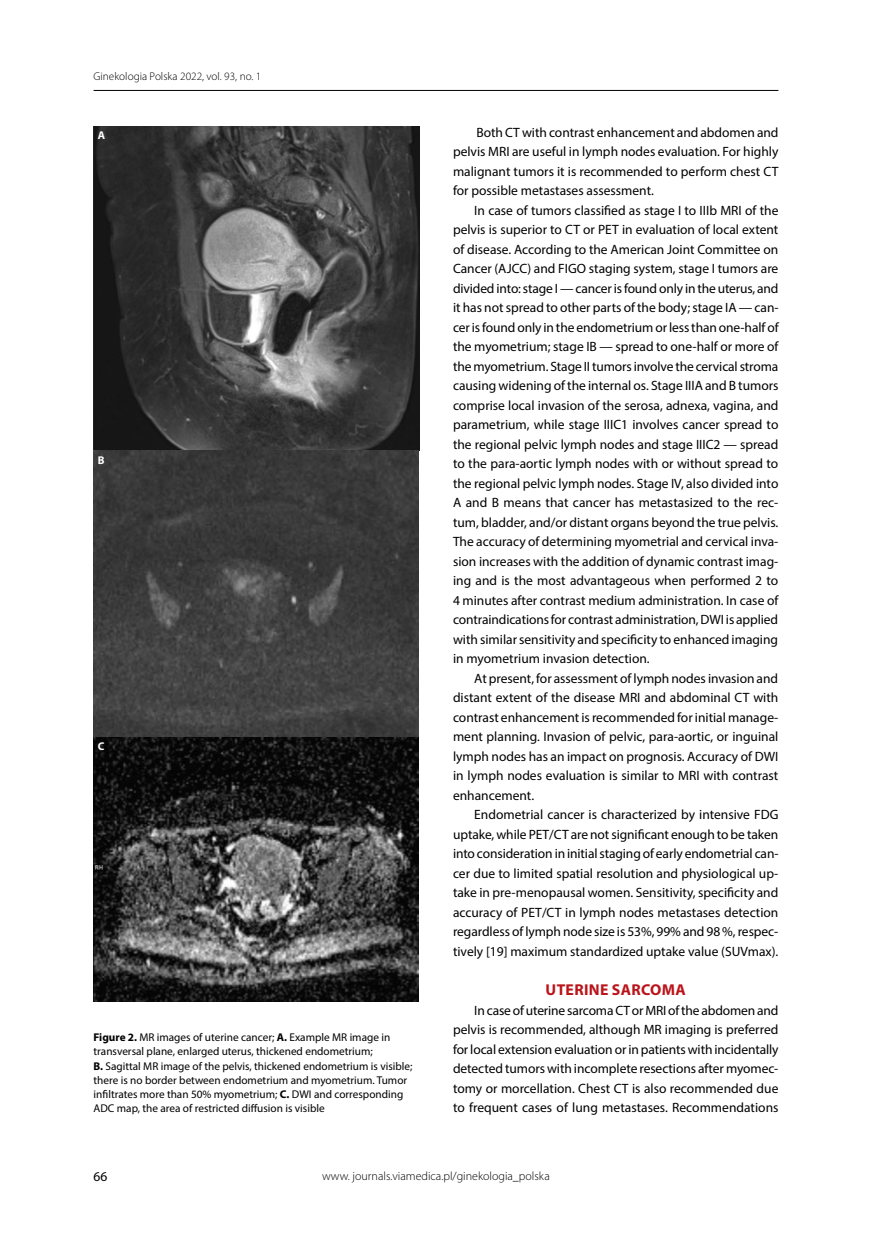
<style>
.page{position:relative;width:872px;height:1234px;background:#fff}
.page>*{position:absolute;margin:0;border:0;box-sizing:border-box;transform-origin:0 0}
.t1{font:700 15.75px "Myriad Pro";letter-spacing:.02em;color:#ba141a}
.t2{font:13.5px/19.5px "Myriad Pro";color:#000;text-align:justify}
.t3{font:300 12px "Myriad Pro";color:#000}
.t4{font:11.25px/14.2px "Myriad Pro";color:#000}
.t5{font:300 11.25px "Myriad Pro";color:#000}
.t6{font:700 11.25px "Myriad Pro";color:#fff}
.s1{font-weight:700}
</style>
<div class="page">
<hr style="left:94px;top:90px;width:684px;height:1px;background:#000">
<img style="left:94px;top:126px;width:325px;height:875px">
<p class="t5" style="left:94px;top:71px;width:169px">Ginekologia Polska 2022, vol. 93, no. 1</p>
<p class="t6" style="left:98px;top:128px;width:9px">A</p>
<p class="t6" style="left:98px;top:452px;width:8px">B</p>
<p class="t6" style="left:98px;top:738px;width:8px">C</p>
<p class="t4" style="left:94px;top:1029px;width:320px"><span class="s1">Figure 2.</span> MR images of uterine cancer; <span class="s1">A.</span> Example MR image in transversal plane, enlarged uterus, thickened endometrium;<br><span class="s1">B.</span> Sagittal MR image of the pelvis, thickened endometrium is visible; there is no border between endometrium and myometrium. Tumor infiltrates more than 50% myometrium; <span class="s1">C.</span> DWI and corresponding ADC map, the area of restricted diffusion is visible</p>
<p class="t2" style="left:453px;top:122px;width:327px;text-indent:23px">Both CT with contrast enhancement and abdomen and pelvis MRI are useful in lymph nodes evaluation. For highly malignant tumors it is recommended to perform chest CT for possible metastases assessment.</p>
<p class="t2" style="left:453px;top:200px;width:327px;text-indent:21px">In case of tumors classified as stage I to IIIb MRI of the pelvis is superior to CT or PET in evaluation of local extent of disease. According to the American Joint Committee on Cancer (AJCC) and FIGO staging system, stage I tumors are divided into: stage I — cancer is found only in the uterus, and it has not spread to other parts of the body; stage IA — can&shy;cer is found only in the endometrium or less than one-half of the myometrium; stage IB — spread to one-half or more of the myometrium. Stage II tumors involve the cervical stroma causing widening of the internal os. Stage IIIA and B tumors comprise local invasion of the serosa, adnexa, vagina, and parametrium, while stage IIIC1 involves cancer spread to the regional pelvic lymph nodes and stage IIIC2 — spread to the para-aortic lymph nodes with or without spread to the regional pelvic lymph nodes. Stage IV, also divided into A and B means that cancer has metastasized to the rec&shy;tum, bladder, and/or distant organs beyond the true pelvis.<br>The accuracy of determining myometrial and cervical inva&shy;sion increases with the addition of dynamic contrast imag&shy;ing and is the most advantageous when performed 2 to 4 minutes after contrast medium administration. In case of contraindications for contrast administration, DWI is applied with similar sensitivity and specificity to enhanced imaging in myometrium invasion detection.</p>
<p class="t2" style="left:453px;top:668px;width:327px;text-indent:21px">At present, for assessment of lymph nodes invasion and distant extent of the disease MRI and abdominal CT with contrast enhancement is recommended for initial manage&shy;ment planning. Invasion of pelvic, para-aortic, or inguinal lymph nodes has an impact on prognosis. Accuracy of DWI in lymph nodes evaluation is similar to MRI with contrast enhancement.</p>
<p class="t2" style="left:453px;top:804px;width:327px;text-indent:21px">Endometrial cancer is characterized by intensive FDG uptake, while PET/CT are not significant enough to be taken into consideration in initial staging of early endometrial can&shy;cer due to limited spatial resolution and physiological up&shy;take in pre-menopausal women. Sensitivity, specificity and accuracy of PET/CT in lymph nodes metastases detection regardless of lymph node size is 53%, 99% and 98 %, respec&shy;tively [19] maximum standardized uptake value (SUVmax).</p>
<p class="t1" style="left:545px;top:979px;width:142px">UTERINE SARCOMA</p>
<p class="t2" style="left:453px;top:999px;width:327px;text-indent:21px">In case of uterine sarcoma CT or MRI of the abdomen and pelvis is recommended, although MR imaging is preferred for local extension evaluation or in patients with incidentally detected tumors with incomplete resections after myomec&shy;tomy or morcellation. Chest CT is also recommended due to frequent cases of lung metastases. Recommendations</p>
<p class="t2" style="left:94px;top:1166px;width:15px">66</p>
<p class="t3" style="left:322px;top:1169px;width:229px">www. journals.viamedica.pl/ginekologia_polska</p>
</div>
